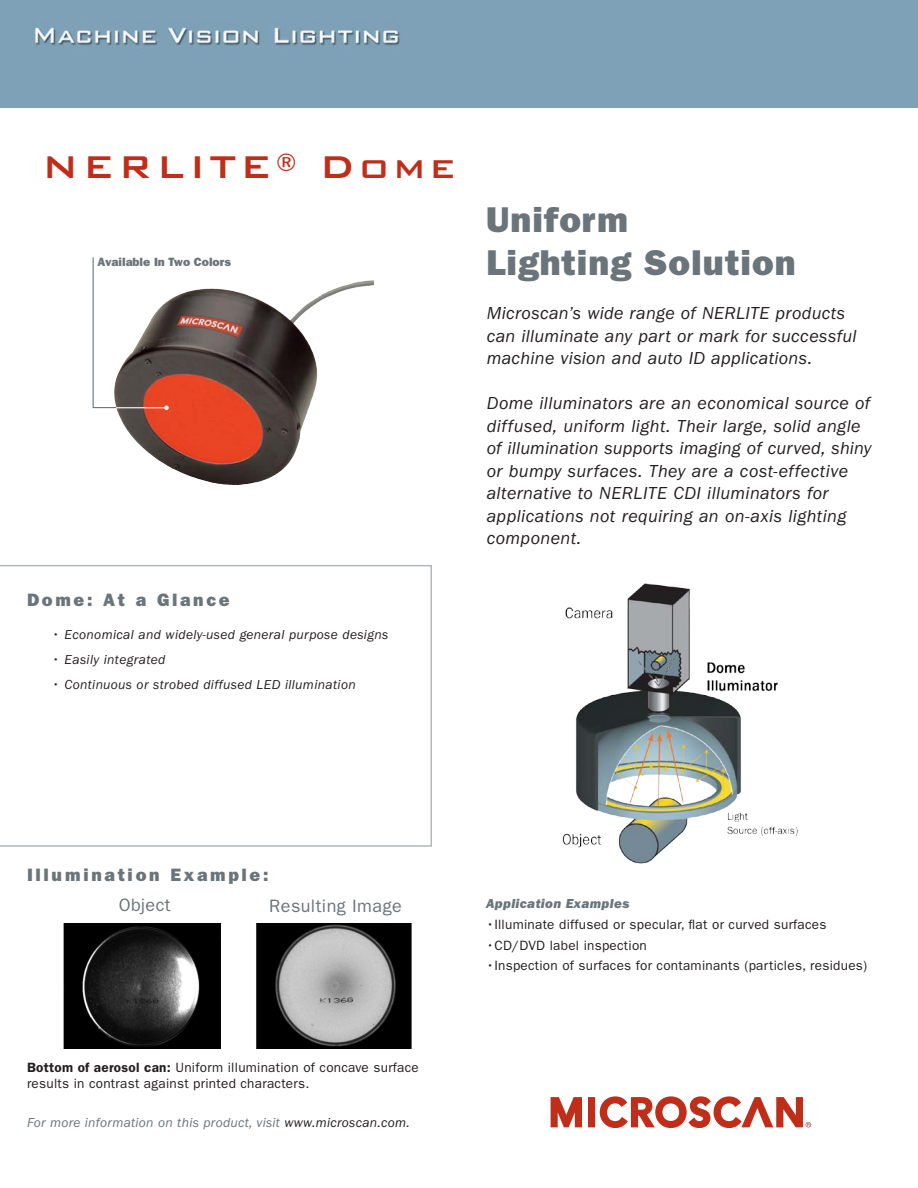
<style>
.page{position:relative;width:918px;height:1188px;background:#fff}
.page>*{position:absolute;margin:0;border:0;box-sizing:border-box;transform-origin:0 0}
.HeadlineC--BankGothi{font:500 42px "Bank Gothic BT";letter-spacing:.1em;color:#c02d19}
.HeadlineA{font:36px "ITC Franklin Gothic Std Hvy";letter-spacing:.025em;color:#6a747b}
.Paragraph_A{font:italic 18px/22.5px "ITC Franklin Gothic Std";letter-spacing:.02em;color:#231f20}
.HeadlineB{font:18px "ITC Franklin Gothic Std Hvy";letter-spacing:.15em;color:#6a747b}
.Code_headlines_3_-_P{font:18px "ITC Franklin Gothic Std";letter-spacing:.025em;color:#6a747b}
.Body_Copy{font:13.5px/16.5px "ITC Franklin Gothic Std";letter-spacing:.02em;color:#231f20}
.Body_Copy-2{font:italic 13.5px "ITC Franklin Gothic Std";letter-spacing:.025em;color:#231f20}
.BodyCopyGray{font:italic 13.5px "ITC Franklin Gothic Std";letter-spacing:.02em;color:#6a747b}
.Body_Copy-3{font:13.5px "ITC Franklin Gothic Std Hvy It";letter-spacing:.025em;color:#6a747b}
.Cutlines-Product{font:12px "ITC Franklin Gothic Std Hvy";color:#6a747b}
.s1{font-weight:600}
.s2{color:#231f20}
</style>
<div class="page">
<img style="left:63px;top:924px;width:349px;height:124px">
<svg style="left:0;top:565px;width:432px;height:282px"></svg>
<div style="left:0;top:0;width:918px;height:108px;background:#7ea1b7"></div>
<img style="left:117px;top:280px;width:257px;height:205px">
<img style="left:562px;top:583px;width:236px;height:281px">
<svg style="left:551px;top:1097px;width:31px;height:31px"></svg>
<div style="left:588px;top:1097px;width:7px;height:30px;border:4px solid #c02d19"></div>
<svg style="left:599px;top:1096px;width:212px;height:32px"></svg>
<svg style="left:92px;top:257px;width:26px;height:152px"></svg>
<hr style="left:116px;top:407px;width:51px;height:1px;background:#fff">
<svg style="left:164px;top:406px;width:5px;height:4px"></svg>
<p class="HeadlineC--BankGothi" style="left:42px;top:144px;width:415px">NERLITE<sup>®</sup> Dome</p>
<p class="Cutlines-Product" style="left:98px;top:255px;width:135px">Available In Two Colors</p>
<p class="HeadlineB" style="left:27px;top:589px;width:204px">Dome: At a Glance</p>
<p class="Body_Copy-2" style="left:51px;top:627px;width:339px">• Economical and widely-used general purpose designs</p>
<p class="Body_Copy-2" style="left:51px;top:652px;width:116px">• Easily integrated</p>
<p class="Body_Copy-2" style="left:51px;top:677px;width:306px">• Continuous or strobed diffused LED illumination</p>
<p class="HeadlineA" style="left:486px;top:198px;width:144px">Uniform</p>
<p class="HeadlineA" style="left:486px;top:241px;width:311px">Lighting Solution</p>
<p class="Paragraph_A" style="left:487px;top:302px;width:372px">Microscan’s wide range of NERLITE products can illuminate any part or mark for successful machine vision and auto ID applications.</p>
<p class="Paragraph_A" style="left:487px;top:392px;width:386px">Dome illuminators are an economical source of diffused, uniform light. Their large, solid angle of illumination supports imaging of curved, shiny or bumpy surfaces. They are a cost-effective alternative to NERLITE CDI illuminators for applications not requiring an on-axis lighting component.</p>
<p class="HeadlineB" style="left:27px;top:864px;width:243px">Illumination Example:</p>
<p class="Code_headlines_3_-_P" style="left:119px;top:895px;width:53px">Object</p>
<p class="Code_headlines_3_-_P" style="left:269px;top:896px;width:134px">Resulting Image</p>
<p class="Body_Copy" style="left:27px;top:1059px;width:393px"><span class="s1">Bottom of aerosol can:</span> Uniform illumination of concave surface results in contrast against printed characters.</p>
<p class="BodyCopyGray" style="left:27px;top:1115px;width:384px">For more information on this product, visit <span class="s2">www.microscan.com.</span></p>
<p class="Body_Copy-3" style="left:486px;top:896px;width:145px">Application Examples</p>
<p class="Body_Copy" style="left:486px;top:916px;width:342px">•Illuminate diffused or specular, flat or curved surfaces</p>
<p class="Body_Copy" style="left:486px;top:937px;width:162px">•CD/DVD label inspection</p>
<p class="Body_Copy" style="left:486px;top:958px;width:383px">•Inspection of surfaces for contaminants (particles, residues)</p>
</div>
